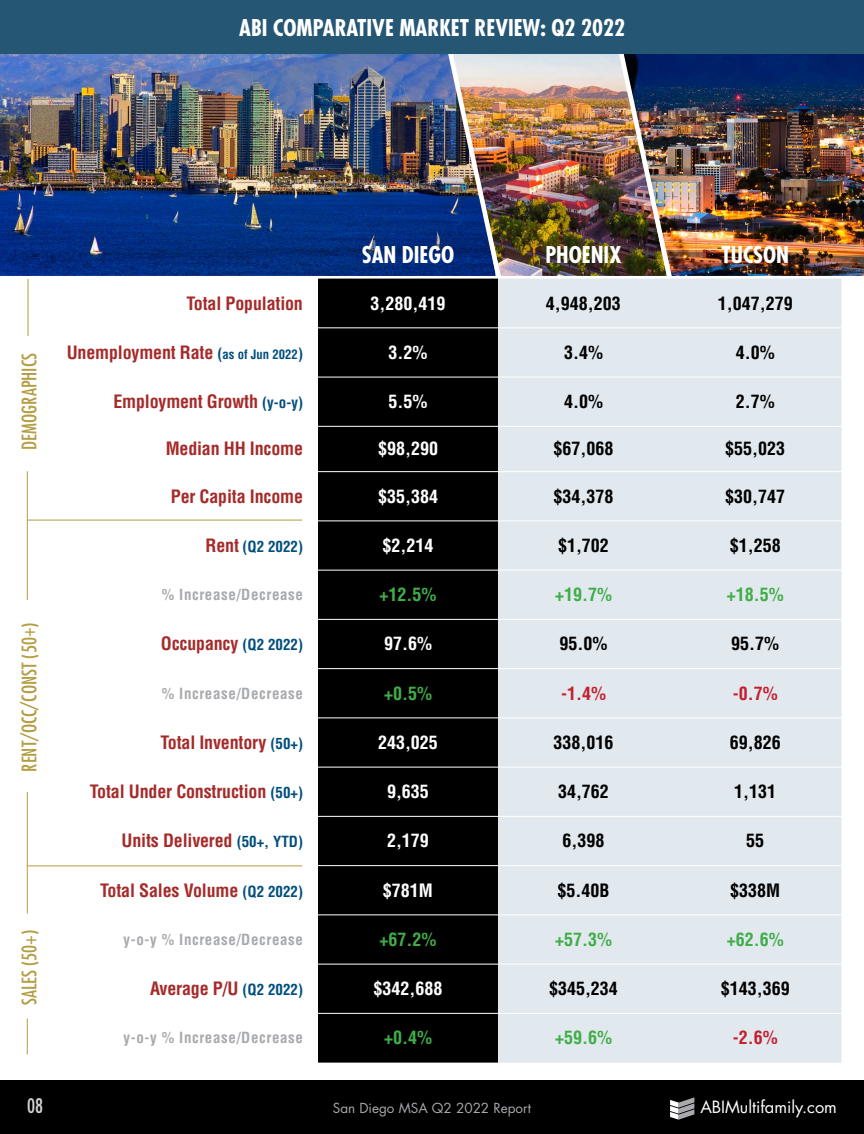
<style>
.page{position:relative;width:864px;height:1134px;background:#fff}
.page>*{position:absolute;margin:0;border:0;box-sizing:border-box;transform-origin:0 0}
.t1{font:700 condensed 22.5px "Futura Std";color:#fff}
.t2{font:condensed 19.5px "Futura Std";color:#b49d42}
.t3{font:condensed 19.5px "Futura Std";color:#d1d3d4}
.t4{font:700 condensed 18px "Helvetica LT Std";letter-spacing:-.01em;color:#a52b2a}
.t5{font:700 condensed 18px "Helvetica LT Std";color:#000}
.t6{font:700 condensed 18px "Helvetica LT Std";color:#fff}
.t7{font:700 condensed 18px "Helvetica LT Std";color:#41ad49}
.t8{font:700 condensed 18px "Helvetica LT Std";color:#c42030}
.t9{font:16.5px "Futura Std";color:#fff}
.t10{font:700 condensed 15px "Helvetica LT Std";letter-spacing:.04em;color:#a7a9ac}
.t11{font:700 condensed 15px "Helvetica LT Std";color:#024f7e}
.t12{font:13.5px "Futura Std";color:#a7a9ac}
.s1{font-size:15px;color:#024f7e}
.s2{font-size:12.75px;color:#024f7e}
.s3{font-size:18px;color:#a52b2a}
</style>
<div class="page">
<img style="left:0;top:54px;width:441px;height:222px">
<img style="left:504px;top:54px;width:108px;height:222px">
<img style="left:675px;top:54px;width:189px;height:222px">
<img style="left:441px;top:54px;width:63px;height:225px">
<img style="left:612px;top:54px;width:63px;height:225px">
<hr style="left:28px;top:279px;width:1px;height:57px;background:#b49d42">
<div style="left:0;top:0;width:864px;height:54px;background:#255775"></div>
<hr style="left:27px;top:471px;width:1px;height:129px;background:#b49d42">
<hr style="left:27px;top:520px;width:275px;height:1px;background:#b49d42">
<hr style="left:27px;top:866px;width:275px;height:1px;background:#b49d42">
<hr style="left:27px;top:792px;width:1px;height:122px;background:#b49d42">
<hr style="left:27px;top:1018px;width:1px;height:36px;background:#b49d42">
<div style="left:318px;top:279px;width:180px;height:784px;background:#000"></div>
<div style="left:498px;top:279px;width:171px;height:784px;background:#e1e9ef"></div>
<div style="left:669px;top:279px;width:173px;height:784px;background:#e1e9ef"></div>
<hr style="left:318px;top:328px;width:180px;height:1px;background:#fff">
<hr style="left:498px;top:328px;width:171px;height:1px;background:#fff">
<hr style="left:669px;top:328px;width:173px;height:1px;background:#fff">
<hr style="left:318px;top:377px;width:180px;height:1px;background:#fff">
<hr style="left:498px;top:377px;width:171px;height:1px;background:#fff">
<hr style="left:669px;top:377px;width:173px;height:1px;background:#fff">
<hr style="left:318px;top:426px;width:180px;height:1px;background:#fff">
<hr style="left:498px;top:426px;width:171px;height:1px;background:#fff">
<hr style="left:669px;top:426px;width:173px;height:1px;background:#fff">
<hr style="left:318px;top:471px;width:180px;height:1px;background:#fff">
<hr style="left:498px;top:471px;width:171px;height:1px;background:#fff">
<hr style="left:669px;top:471px;width:173px;height:1px;background:#fff">
<hr style="left:318px;top:570px;width:180px;height:1px;background:#fff">
<hr style="left:498px;top:570px;width:171px;height:1px;background:#fff">
<hr style="left:669px;top:570px;width:173px;height:1px;background:#fff">
<hr style="left:318px;top:619px;width:180px;height:1px;background:#fff">
<hr style="left:498px;top:619px;width:171px;height:1px;background:#fff">
<hr style="left:669px;top:619px;width:173px;height:1px;background:#fff">
<hr style="left:318px;top:668px;width:180px;height:1px;background:#fff">
<hr style="left:498px;top:668px;width:171px;height:1px;background:#fff">
<hr style="left:669px;top:668px;width:173px;height:1px;background:#fff">
<hr style="left:318px;top:718px;width:180px;height:1px;background:#fff">
<hr style="left:498px;top:718px;width:171px;height:1px;background:#fff">
<hr style="left:669px;top:718px;width:173px;height:1px;background:#fff">
<hr style="left:318px;top:767px;width:180px;height:1px;background:#fff">
<hr style="left:498px;top:767px;width:171px;height:1px;background:#fff">
<hr style="left:669px;top:767px;width:173px;height:1px;background:#fff">
<hr style="left:318px;top:816px;width:180px;height:1px;background:#fff">
<hr style="left:498px;top:816px;width:171px;height:1px;background:#fff">
<hr style="left:669px;top:816px;width:173px;height:1px;background:#fff">
<hr style="left:318px;top:915px;width:180px;height:1px;background:#fff">
<hr style="left:498px;top:915px;width:171px;height:1px;background:#fff">
<hr style="left:669px;top:915px;width:173px;height:1px;background:#fff">
<hr style="left:318px;top:964px;width:180px;height:1px;background:#fff">
<hr style="left:498px;top:964px;width:171px;height:1px;background:#fff">
<hr style="left:669px;top:964px;width:173px;height:1px;background:#fff">
<hr style="left:318px;top:1013px;width:180px;height:1px;background:#fff">
<hr style="left:498px;top:1013px;width:171px;height:1px;background:#fff">
<hr style="left:669px;top:1013px;width:173px;height:1px;background:#fff">
<hr style="left:318px;top:521px;width:180px;height:1px;background:#fff">
<hr style="left:498px;top:521px;width:171px;height:1px;background:#fff">
<hr style="left:669px;top:521px;width:173px;height:1px;background:#fff">
<hr style="left:318px;top:865px;width:180px;height:1px;background:#fff">
<hr style="left:498px;top:865px;width:171px;height:1px;background:#fff">
<hr style="left:669px;top:865px;width:173px;height:1px;background:#fff">
<div style="left:0;top:1080px;width:864px;height:54px;background:#000"></div>
<svg style="left:670px;top:1097px;width:24px;height:23px"></svg>
<p class="t1" style="left:239px;top:14px;width:387px">ABI COMPARATIVE MARKET REVIEW: Q2 2022</p>
<p class="t2" style="left:18px;top:450px;width:98px;rotate:-90deg">DEMOGRAPHICS</p>
<p class="t2" style="left:18px;top:772px;width:151px;rotate:-90deg">RENT/OCC/CONST (50+)</p>
<p class="t2" style="left:18px;top:1005px;width:77px;rotate:-90deg">SALES (50+)</p>
<p class="t1" style="left:362px;top:241px;width:94px">SAN DIEGO</p>
<p class="t1" style="left:545px;top:241px;width:78px">PHOENIX</p>
<p class="t1" style="left:721px;top:241px;width:69px">TUCSON</p>
<p class="t4" style="left:187px;top:292px;width:118px">Total Population</p>
<p class="t6" style="left:370px;top:292px;width:76px">3,280,419</p>
<p class="t5" style="left:546px;top:292px;width:76px">4,948,203</p>
<p class="t5" style="left:718px;top:292px;width:76px">1,047,279</p>
<p class="t4" style="left:67px;top:341px;width:238px">Unemployment Rate <span class="s1">(</span><span class="s2">as of Jun 2022</span><span class="s1">)</span></p>
<p class="t6" style="left:389px;top:341px;width:40px">3.2%</p>
<p class="t5" style="left:564px;top:341px;width:40px">3.4%</p>
<p class="t5" style="left:736px;top:341px;width:40px">4.0%</p>
<p class="t4" style="left:113px;top:390px;width:191px">Employment Growth <span class="s1">(y-o-y)</span></p>
<p class="t6" style="left:389px;top:390px;width:40px">5.5%</p>
<p class="t5" style="left:564px;top:390px;width:40px">4.0%</p>
<p class="t5" style="left:736px;top:390px;width:40px">2.7%</p>
<p class="t4" style="left:166px;top:438px;width:139px">Median HH Income</p>
<p class="t6" style="left:378px;top:438px;width:61px">$98,290</p>
<p class="t5" style="left:554px;top:438px;width:61px">$67,068</p>
<p class="t5" style="left:725px;top:438px;width:61px">$55,023</p>
<p class="t4" style="left:171px;top:485px;width:134px">Per Capita Income</p>
<p class="t6" style="left:378px;top:485px;width:61px">$35,384</p>
<p class="t5" style="left:554px;top:485px;width:61px">$34,378</p>
<p class="t5" style="left:725px;top:485px;width:61px">$30,747</p>
<p class="t11" style="left:206px;top:537px;width:99px"><span class="s3">Rent</span> (Q2 2022)</p>
<p class="t6" style="left:383px;top:534px;width:52px">$2,214</p>
<p class="t5" style="left:558px;top:534px;width:52px">$1,702</p>
<p class="t5" style="left:730px;top:534px;width:52px">$1,258</p>
<p class="t10" style="left:162px;top:585px;width:143px">% Increase/Decrease</p>
<p class="t7" style="left:380px;top:583px;width:58px">+12.5%</p>
<p class="t7" style="left:555px;top:583px;width:58px">+19.7%</p>
<p class="t7" style="left:727px;top:583px;width:58px">+18.5%</p>
<p class="t4" style="left:161px;top:633px;width:144px">Occupancy <span class="s1">(Q2 2022)</span></p>
<p class="t6" style="left:384px;top:633px;width:49px">97.6%</p>
<p class="t5" style="left:560px;top:633px;width:49px">95.0%</p>
<p class="t5" style="left:731px;top:633px;width:49px">95.7%</p>
<p class="t10" style="left:162px;top:684px;width:143px">% Increase/Decrease</p>
<p class="t7" style="left:384px;top:682px;width:49px">+0.5%</p>
<p class="t8" style="left:561px;top:682px;width:46px">-1.4%</p>
<p class="t8" style="left:733px;top:682px;width:46px">-0.7%</p>
<p class="t4" style="left:160px;top:731px;width:144px">Total Inventory <span class="s1">(50+)</span></p>
<p class="t6" style="left:378px;top:731px;width:61px">243,025</p>
<p class="t5" style="left:554px;top:731px;width:61px">338,016</p>
<p class="t5" style="left:730px;top:731px;width:52px">69,826</p>
<p class="t4" style="left:90px;top:780px;width:215px">Total Under Construction <span class="s1">(50+)</span></p>
<p class="t6" style="left:387px;top:780px;width:43px">9,635</p>
<p class="t5" style="left:558px;top:780px;width:52px">34,762</p>
<p class="t5" style="left:734px;top:780px;width:43px">1,131</p>
<p class="t4" style="left:122px;top:830px;width:183px">Units Delivered <span class="s1">(50+, YTD)</span></p>
<p class="t6" style="left:387px;top:830px;width:43px">2,179</p>
<p class="t5" style="left:563px;top:830px;width:43px">6,398</p>
<p class="t5" style="left:746px;top:830px;width:19px">55</p>
<p class="t4" style="left:100px;top:879px;width:204px">Total Sales Volume <span class="s1">(Q2 2022)</span></p>
<p class="t6" style="left:383px;top:879px;width:52px">$781M</p>
<p class="t5" style="left:558px;top:879px;width:54px">$5.40B</p>
<p class="t5" style="left:730px;top:879px;width:52px">$338M</p>
<p class="t10" style="left:124px;top:930px;width:181px">y-o-y % Increase/Decrease</p>
<p class="t7" style="left:380px;top:928px;width:58px">+67.2%</p>
<p class="t7" style="left:555px;top:928px;width:58px">+57.3%</p>
<p class="t7" style="left:727px;top:928px;width:58px">+62.6%</p>
<p class="t4" style="left:150px;top:977px;width:154px">Average P/U <span class="s1">(Q2 2022)</span></p>
<p class="t6" style="left:374px;top:977px;width:70px">$342,688</p>
<p class="t5" style="left:549px;top:977px;width:70px">$345,234</p>
<p class="t5" style="left:721px;top:977px;width:70px">$143,369</p>
<p class="t10" style="left:124px;top:1029px;width:181px">y-o-y % Increase/Decrease</p>
<p class="t7" style="left:384px;top:1027px;width:49px">+0.4%</p>
<p class="t7" style="left:555px;top:1027px;width:58px">+59.6%</p>
<p class="t8" style="left:733px;top:1027px;width:46px">-2.6%</p>
<p class="t3" style="left:27px;top:1095px;width:18px">08</p>
<p class="t12" style="left:333px;top:1100px;width:200px">San Diego MSA Q2 2022 Report</p>
<p class="t9" style="left:700px;top:1097px;width:138px">ABIMultifamily.com</p>
</div>
